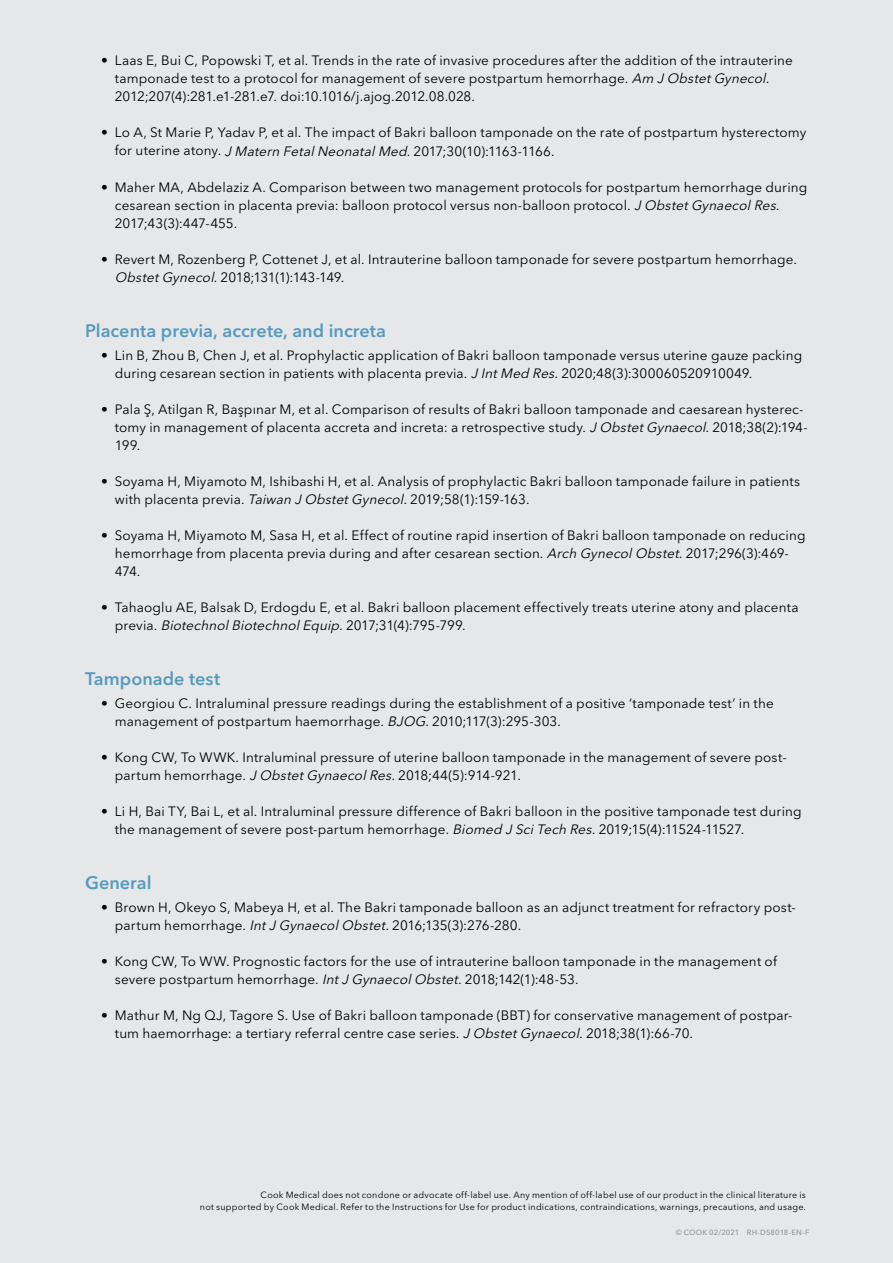
<style>
.page{position:relative;width:893px;height:1263px;background:#e6e7e8}
.page>*{position:absolute;margin:0;border:0;box-sizing:border-box;transform-origin:0 0}
.t1{font:600 18px "Avenir Next LT Pro";color:#569bbe}
.t2{font:13.5px/18px "Avenir Next LT Pro";letter-spacing:.01em;color:#000}
.t3{font:9px/12px "Avenir Next LT Pro";letter-spacing:.025em;color:#000;text-align:right}
.t4{font:500 7.5px "Avenir Next LT Pro";letter-spacing:.01em;color:#939598}
.s1{font-style:italic}
</style>
<div class="page">
<p class="t2" style="left:115px;top:52px;width:680px;text-indent:-13px">• Laas E, Bui C, Popowski T, et al. Trends in the rate of invasive procedures after the addition of the intrauterine tamponade test to a protocol for management of severe postpartum hemorrhage. <span class="s1">Am J ObstetGynecol.<br></span>2012;207(4):281.e1-281.e7. doi:10.1016/j.ajog.2012.08.028.</p>
<p class="t2" style="left:115px;top:124px;width:693px;text-indent:-14px">• Lo A, St Marie P, Yadav P, et al. The impact of Bakri balloon tamponade on the rate of postpartum hysterectomy for uterine atony. <span class="s1">J Matern FetalNeonatalMed</span>. 2017;30(10):1163-1166.</p>
<p class="t2" style="left:115px;top:178px;width:694px;text-indent:-14px">• Maher MA, Abdelaziz A. Comparison between two management protocols for postpartum hemorrhage during cesarean section in placenta previa: balloon protocol versus non-balloon protocol. <span class="s1">J ObstetGynaecolRes.<br></span>2017;43(3):447-455.</p>
<p class="t2" style="left:115px;top:250px;width:684px;text-indent:-14px">• Revert M, Rozenberg P, Cottenet J, et al. Intrauterine balloon tamponade for severe postpartum hemorrhage.<br><span class="s1">ObstetGynecol</span>. 2018;131(1):143-149.</p>
<h1 class="t1" style="left:85px;top:320px;width:303px">Placenta previa, accrete, and increta</h1>
<p class="t2" style="left:115px;top:346px;width:689px;text-indent:-14px">• Lin B, Zhou B, Chen J, et al. Prophylactic application of Bakri balloon tamponade versus uterine gauze packing during cesarean section in patients with placenta previa. <span class="s1">J IntMed Res.</span>2020;48(3):300060520910049.</p>
<p class="t2" style="left:115px;top:400px;width:695px;text-indent:-14px">• Pala Ş, Atilgan R, Başpınar M, et al. Comparison of results of Bakri balloon tamponade and caesarean hysterec&shy;tomy in management of placenta accreta and increta: a retrospective study. <span class="s1">J ObstetGynaecol.</span>2018;38(2):194-<br>199.</p>
<p class="t2" style="left:115px;top:472px;width:687px;text-indent:-14px">• Soyama H, Miyamoto M, Ishibashi H, et al. Analysis of prophylactic Bakri balloon tamponade failure in patients with placenta previa. <span class="s1">Taiwan J ObstetGynecol.</span>2019;58(1):159-163.</p>
<p class="t2" style="left:115px;top:526px;width:692px;text-indent:-14px">• Soyama H, Miyamoto M, Sasa H, et al. Effect of routine rapid insertion of Bakri balloon tamponade on reducing hemorrhage from placenta previa during and after cesarean section. <span class="s1">Arch GynecolObstet.</span>2017;296(3):469-<br>474.</p>
<p class="t2" style="left:115px;top:598px;width:685px;text-indent:-14px">• Tahaoglu AE, Balsak D, Erdogdu E, et al. Bakri balloon placement effectively treats uterine atony and placenta previa. <span class="s1">BiotechnolBiotechnolEquip.</span>2017;31(4):795-799.</p>
<h1 class="t1" style="left:85px;top:668px;width:137px">Tamponade test</h1>
<p class="t2" style="left:115px;top:694px;width:660px;text-indent:-14px">• Georgiou C. Intraluminal pressure readings during the establishment of a positive ‘tamponade test’ in the management of postpartum haemorrhage. <span class="s1">BJOG</span>. 2010;117(3):295-303.</p>
<p class="t2" style="left:115px;top:748px;width:673px;text-indent:-14px">• Kong CW, To WWK. Intraluminal pressure of uterine balloon tamponade in the management of severe post&shy;partum hemorrhage. <span class="s1">J ObstetGynaecolRes.</span>2018;44(5):914-921.</p>
<p class="t2" style="left:115px;top:802px;width:688px;text-indent:-14px">• Li H, Bai TY, Bai L, et al. Intraluminal pressure difference of Bakri balloon in the positive tamponade test during the management of severe post-partum hemorrhage. <span class="s1">Biomed J SciTech Res.</span>2019;15(4):11524-11527.</p>
<h1 class="t1" style="left:85px;top:872px;width:68px">General</h1>
<p class="t2" style="left:115px;top:898px;width:683px;text-indent:-14px">• Brown H, Okeyo S, Mabeya H, et al. The Bakri tamponade balloon as an adjunct treatment for refractory post&shy;partum hemorrhage. <span class="s1">IntJ GynaecolObstet.</span>2016;135(3):276-280.</p>
<p class="t2" style="left:115px;top:952px;width:664px;text-indent:-14px">• Kong CW, To WW. Prognostic factors for the use of intrauterine balloon tamponade in the management of severe postpartum hemorrhage. <span class="s1">IntJ GynaecolObstet.</span>2018;142(1):48-53.</p>
<p class="t2" style="left:115px;top:1006px;width:679px;text-indent:-14px">• Mathur M, Ng QJ, Tagore S. Use of Bakri balloon tamponade (BBT) for conservative management of postpar&shy;tum haemorrhage: a tertiary referral centre case series. <span class="s1">J ObstetGynaecol.</span>2018;38(1):66-70.</p>
<p class="t3" style="left:200px;top:1188px;width:607px">Cook Medical does not condone or advocate off-label use. Any mention of off-label use of our product in the clinical literature is<br>not supported by Cook Medical. Refer to the Instructions for Use for product indications, contraindications, warnings, precautions, and usage.</p>
<p class="t4" style="left:676px;top:1228px;width:135px">© COOK 02/2021 RH-D58018-EN-F</p>
</div>
